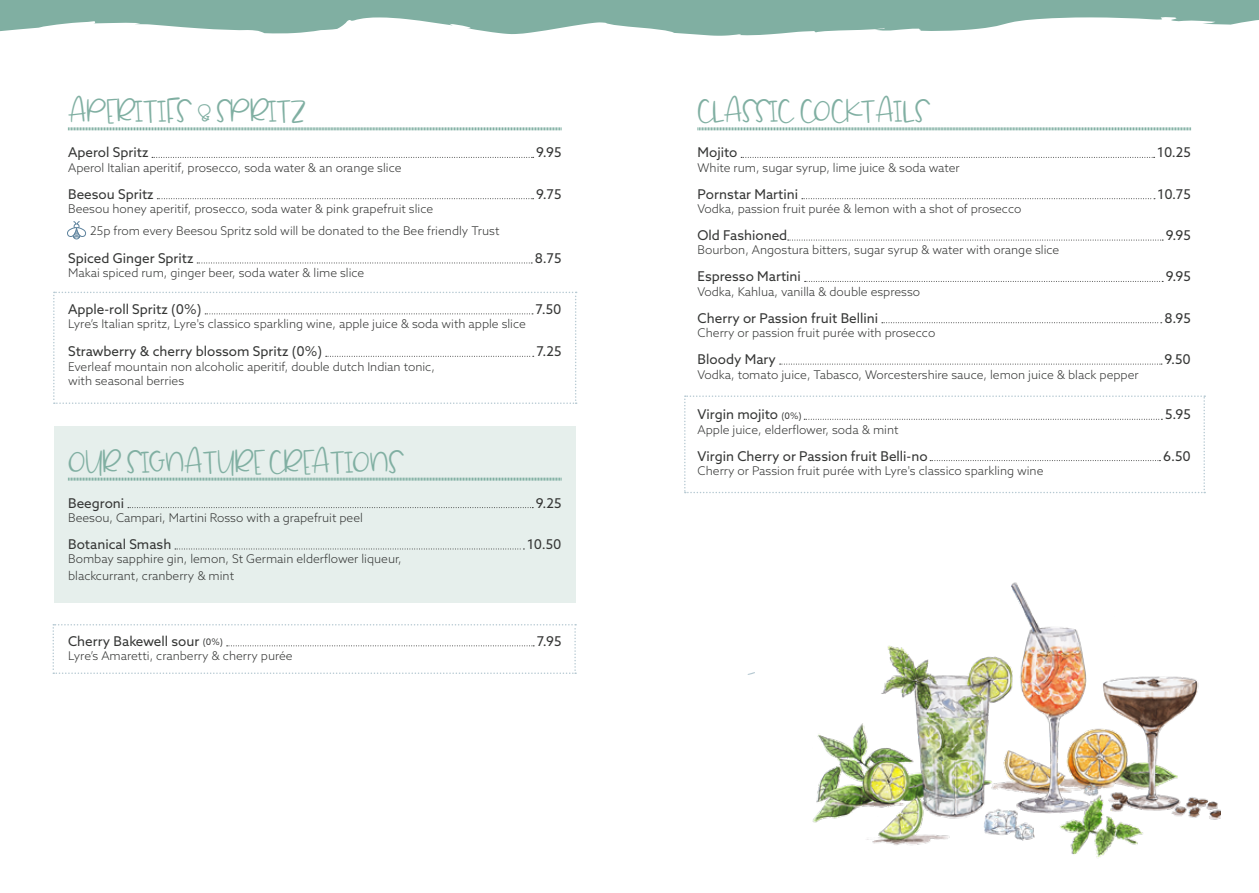
<style>
.page{position:relative;width:1259px;height:893px;background:#fff}
.page>*{position:absolute;margin:0;border:0;box-sizing:border-box;transform-origin:0 0}
.t1{font:16.5px "Lemon Drop";color:#80afa2}
.t2{font:16.5px "Lemon Drop";letter-spacing:-.045em;color:#80afa2}
.t3{font:16.5px "Lemon Drop";letter-spacing:-.065em;color:#80afa2}
.t4{font:13.5px "Azo Sans";color:#353635}
.t5{font:300 12px/21.9px "Azo Sans";color:#353635}
.s1{font-size:9px}
</style>
<div class="page">
<div style="left:54px;top:426px;width:522px;height:176px;background:#e6efec"></div>
<svg style="left:68px;top:127px;width:493px;height:4px;background:#bed6cf"></svg>
<svg style="left:152px;top:157px;width:382px;height:1px"></svg>
<svg style="left:157px;top:198px;width:376px;height:1px"></svg>
<svg style="left:197px;top:263px;width:335px;height:1px"></svg>
<svg style="left:53px;top:292px;width:523px;height:112px"></svg>
<svg style="left:68px;top:477px;width:493px;height:4px;background:#b2cec6"></svg>
<svg style="left:128px;top:507px;width:405px;height:1px"></svg>
<svg style="left:175px;top:549px;width:349px;height:1px"></svg>
<svg style="left:52px;top:624px;width:524px;height:50px"></svg>
<svg style="left:697px;top:127px;width:494px;height:4px;background:#bed6cf"></svg>
<svg style="left:741px;top:157px;width:413px;height:1px"></svg>
<svg style="left:802px;top:198px;width:353px;height:1px"></svg>
<svg style="left:787px;top:240px;width:376px;height:1px"></svg>
<svg style="left:804px;top:281px;width:359px;height:1px"></svg>
<svg style="left:882px;top:322px;width:279px;height:1px"></svg>
<svg style="left:779px;top:364px;width:383px;height:1px"></svg>
<svg style="left:684px;top:395px;width:521px;height:98px"></svg>
<svg style="left:67px;top:221px;width:19px;height:19px"></svg>
<svg style="left:0;top:0;width:1259px;height:36px;fill:#80afa2"></svg>
<img style="left:747px;top:582px;width:473px;height:276px">
<h1 class="t2" style="left:68px;top:103px;width:239px">APERITIFS &amp; SPRITZ</h1>
<p class="t4" style="left:68px;top:144px;width:82px">Aperol Spritz</p>
<p class="t4" style="left:536px;top:144px;width:27px">9.95</p>
<p class="t5" style="left:68px;top:156px;width:335px">Aperol Italian aperitif, prosecco, soda water &amp; an orange slice</p>
<p class="t4" style="left:68px;top:185px;width:87px">Beesou Spritz</p>
<p class="t4" style="left:536px;top:185px;width:27px">9.75</p>
<p class="t5" style="left:90px;top:198px;width:411px;text-indent:-22px">Beesou honey aperitif, prosecco, soda water &amp; pink grapefruit slice<br>25p from every Beesou Spritz sold will be donated to the Bee friendly Trust</p>
<p class="t4" style="left:68px;top:249px;width:127px">Spiced Ginger Spritz</p>
<p class="t4" style="left:535px;top:249px;width:28px">8.75</p>
<p class="t5" style="left:68px;top:262px;width:298px">Makai spiced rum, ginger beer, soda water &amp; lime slice</p>
<p class="t4" style="left:68px;top:300px;width:135px">Apple-roll Spritz (0%)</p>
<p class="t4" style="left:535px;top:300px;width:27px">7.50</p>
<p class="t5" style="left:68px;top:313px;width:459px">Lyre’s Italian spritz, Lyre's classico sparkling wine, apple juice &amp; soda with apple slice</p>
<p class="t4" style="left:68px;top:343px;width:255px">Strawberry &amp; cherry blossom Spritz (0%)</p>
<p class="t4" style="left:536px;top:343px;width:26px">7.25</p>
<p class="t5" style="left:68px;top:359px;width:368px;line-height:14.4px">Everleaf mountain non alcoholic aperitif, double dutch Indian tonic, with seasonal berries</p>
<h1 class="t1" style="left:68px;top:453px;width:338px">OUR SIGNATURE CREATIONS</h1>
<p class="t4" style="left:68px;top:494px;width:58px">Beegroni</p>
<p class="t4" style="left:536px;top:494px;width:27px">9.25</p>
<p class="t5" style="left:68px;top:507px;width:296px">Beesou, Campari, Martini Rosso with a grapefruit peel</p>
<p class="t4" style="left:68px;top:535px;width:105px">Botanical Smash</p>
<p class="t4" style="left:527px;top:535px;width:36px">10.50</p>
<p class="t5" style="left:68px;top:551px;width:335px;line-height:16.2px">Bombay sapphire gin, lemon, St Germain elderflower liqueur, blackcurrant, cranberry &amp; mint</p>
<p class="t4" style="left:68px;top:632px;width:156px">Cherry Bakewell sour <span class="s1">(0%)</span></p>
<p class="t4" style="left:537px;top:632px;width:26px">7.95</p>
<p class="t5" style="left:68px;top:645px;width:226px">Lyre’s Amaretti, cranberry &amp; cherry purée</p>
<h1 class="t3" style="left:697px;top:103px;width:235px">CLASSIC COCKTAILS</h1>
<p class="t4" style="left:697px;top:144px;width:41px">Mojito</p>
<p class="t4" style="left:1157px;top:144px;width:35px">10.25</p>
<p class="t5" style="left:697px;top:156px;width:264px">White rum, sugar syrup, lime juice &amp; soda water</p>
<p class="t4" style="left:697px;top:185px;width:102px">Pornstar Martini</p>
<p class="t4" style="left:1157px;top:185px;width:35px">10.75</p>
<p class="t5" style="left:697px;top:198px;width:325px">Vodka, passion fruit purée &amp; lemon with a shot of prosecco</p>
<p class="t4" style="left:697px;top:226px;width:91px">Old Fashioned</p>
<p class="t4" style="left:1165px;top:226px;width:27px">9.95</p>
<p class="t5" style="left:697px;top:239px;width:363px">Bourbon, Angostura bitters, sugar syrup &amp; water with orange slice</p>
<p class="t4" style="left:697px;top:268px;width:105px">Espresso Martini</p>
<p class="t4" style="left:1165px;top:268px;width:27px">9.95</p>
<p class="t5" style="left:697px;top:280px;width:224px">Vodka, Kahlua, vanilla &amp; double espresso</p>
<p class="t4" style="left:697px;top:309px;width:182px">Cherry or Passion fruit Bellini</p>
<p class="t4" style="left:1164px;top:309px;width:28px">8.95</p>
<p class="t5" style="left:697px;top:322px;width:239px">Cherry or passion fruit purée with prosecco</p>
<p class="t4" style="left:697px;top:350px;width:80px">Bloody Mary</p>
<p class="t4" style="left:1164px;top:350px;width:28px">9.50</p>
<p class="t5" style="left:697px;top:363px;width:442px">Vodka, tomato juice, Tabasco, Worcestershire sauce, lemon juice &amp; black pepper</p>
<p class="t4" style="left:697px;top:406px;width:105px">Virgin mojito <span class="s1">(0%)</span></p>
<p class="t4" style="left:1165px;top:406px;width:27px">5.95</p>
<p class="t5" style="left:697px;top:418px;width:202px">Apple juice, elderflower, soda &amp; mint</p>
<p class="t4" style="left:697px;top:447px;width:231px">Virgin Cherry or Passion fruit Belli-no</p>
<p class="t4" style="left:1163px;top:447px;width:29px">6.50</p>
<p class="t5" style="left:697px;top:460px;width:347px">Cherry or Passion fruit purée with Lyre's classico sparkling wine</p>
</div>
